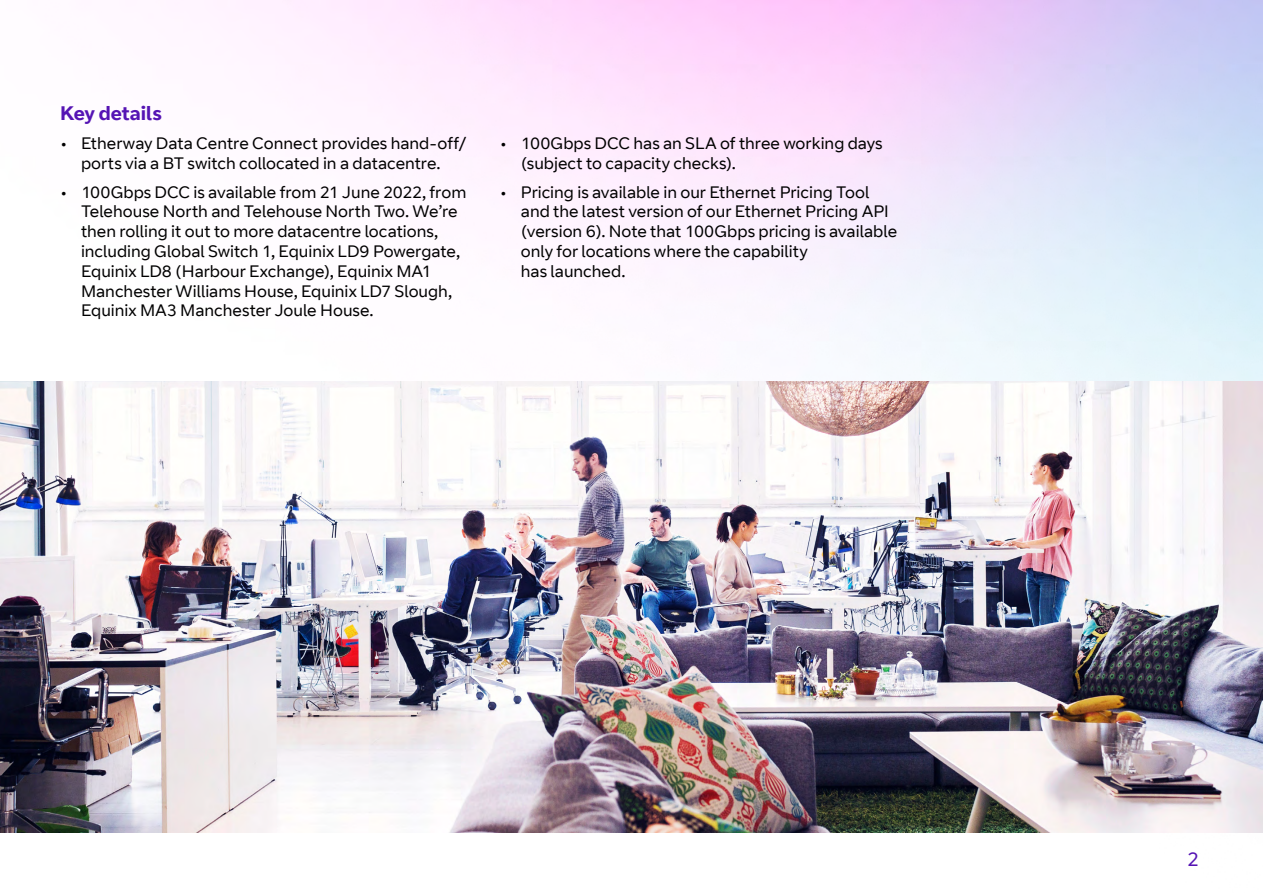
<style>
.page{position:relative;width:1263px;height:893px;background:#fff}
.page>*{position:absolute;margin:0;border:0;box-sizing:border-box;transform-origin:0 0}
.t1{font:700 19.5px "BT Curve";color:#5514b4}
.t2{font:19.5px "BT Curve";color:#5514b4}
.t3{font:16.5px/19.8px "BT Curve";color:#000}
</style>
<div class="page">
<img style="left:0;top:0;width:1263px;height:382px">
<img style="left:0;top:382px;width:1263px;height:451px">
<p class="t1" style="left:60px;top:101px;width:103px">Key details</p>
<p class="t3" style="left:60px;top:134px;width:408px;text-align:center">• Etherway Data Centre Connect provides hand-off/ ports via a BT switch collocated in a datacentre.</p>
<p class="t3" style="left:81px;top:182px;width:387px;text-indent:-21px">• 100Gbps DCC is available from 21 June 2022, from Telehouse North and Telehouse North Two. We’re then rolling it out to more datacentre locations, including Global Switch 1, Equinix LD9 Powergate, Equinix LD8 (Harbour Exchange), Equinix MA1<br>Manchester Williams House, Equinix LD7 Slough, Equinix MA3 Manchester Joule House.</p>
<p class="t3" style="left:521px;top:134px;width:363px;text-indent:-21px">• 100Gbps DCC has an SLA of three working days (subject to capacity checks).</p>
<p class="t3" style="left:521px;top:182px;width:378px;text-indent:-21px">• Pricing is available in our Ethernet Pricing Tool and the latest version of our Ethernet Pricing API (version 6). Note that 100Gbps pricing is available only for locations where the capability<br>has launched.</p>
<p class="t2" style="left:1187px;top:848px;width:13px">2</p>
</div>
